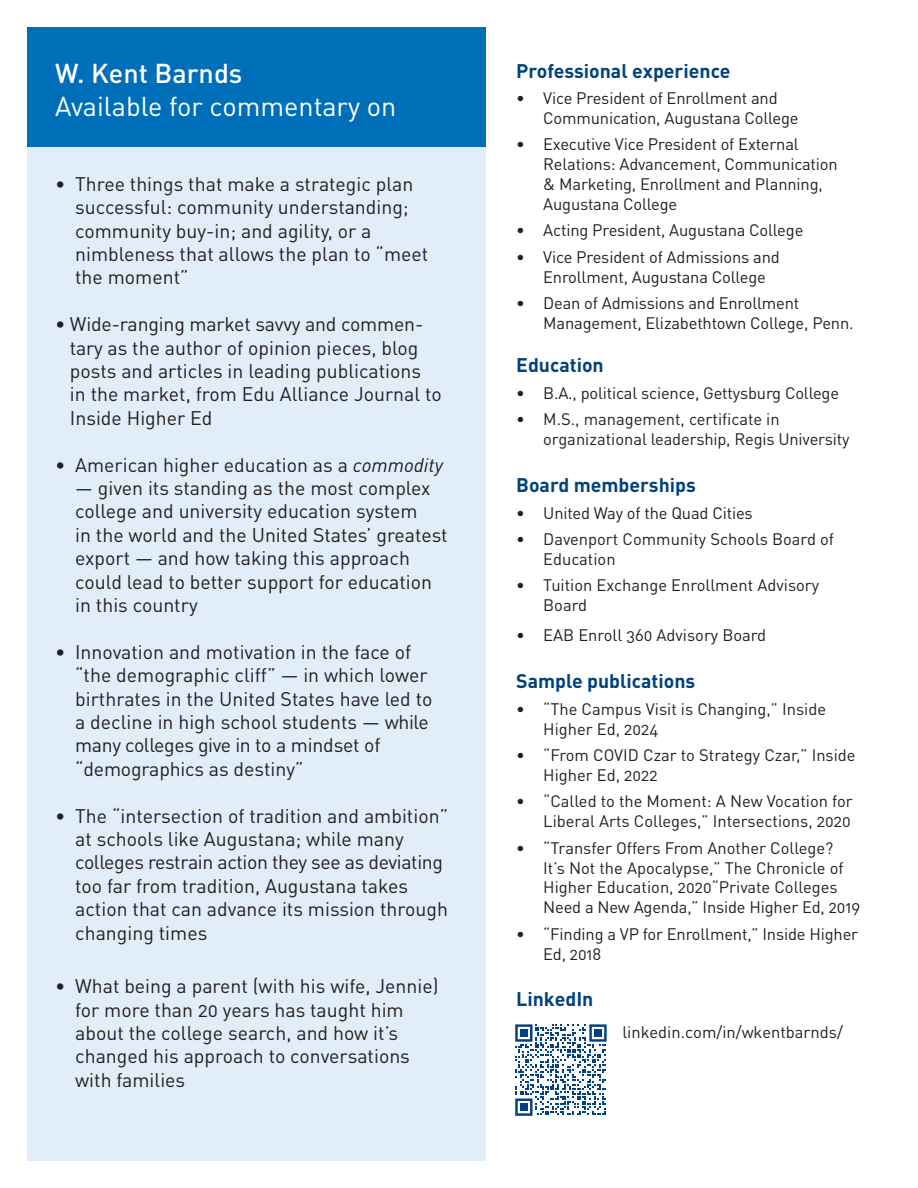
<style>
.page{position:relative;width:918px;height:1188px;background:#fff}
.page>*{position:absolute;margin:0;border:0;box-sizing:border-box;transform-origin:0 0}
.t1{font:27px/32.4px "DINOT";color:#fff}
.t2{font:19.5px/23.4px "DINOT";color:#231f20}
.t3{font:700 19.5px "DINOT";color:#01427c}
.t4{font:16.5px/19.8px "DINOT";letter-spacing:-.01em;color:#231f20}
.s1{font-weight:500}
.s2{font-style:italic}
</style>
<div class="page">
<div style="left:27px;top:27px;width:459px;height:1134px;background:#e1edf8"></div>
<div style="left:27px;top:27px;width:459px;height:120px;background:#006fb9"></div>
<svg style="left:515px;top:1024px;width:92px;height:92px"></svg>
<div style="left:520px;top:1029px;width:8px;height:8px;background:#054080"></div>
<div style="left:594px;top:1029px;width:8px;height:8px;background:#054080"></div>
<div style="left:520px;top:1103px;width:8px;height:8px;background:#054080"></div>
<p class="t1" style="left:55px;top:56px;width:343px"><span class="s1">W. Kent Barnds<br></span>Available for commentary on</p>
<p class="t2" style="left:75px;top:171px;width:355px;text-indent:-20px">• Three things that make a strategic plan successful: community understanding; community buy-in; and agility, or a nimbleness that allows the plan to “meet the moment”</p>
<p class="t2" style="left:70px;top:312px;width:373px;text-indent:-15px">• Wide-ranging market savvy and commen&shy;tary as the author of opinion pieces, blog posts and articles in leading publications in the market, from Edu Alliance Journal to Inside Higher Ed</p>
<p class="t2" style="left:55px;top:452px;width:390px">• American higher education as a <span class="s2">commodity</span></p>
<p class="t2" style="left:75px;top:475px;width:374px">— given its standing as the most complex college and university education system<br>in the world and the United States’ greatest export — and how taking this approach could lead to better support for education in this country</p>
<p class="t2" style="left:75px;top:639px;width:359px;text-indent:-20px">• Innovation and motivation in the face of “the demographic cliff” — in which lower birthrates in the United States have led to a decline in high school students — while many colleges give in to a mindset of “demographics as destiny”</p>
<p class="t2" style="left:75px;top:803px;width:374px;text-indent:-20px">• The “intersection of tradition and ambition” at schools like Augustana; while many colleges restrain action they see as deviating too far from tradition, Augustana takes action that can advance its mission through changing times</p>
<p class="t2" style="left:75px;top:974px;width:365px;text-indent:-20px">• What being a parent (with his wife, Jennie) for more than 20 years has taught him about the college search, and how it’s changed his approach to conversations with families</p>
<p class="t3" style="left:516px;top:57px;width:216px">Professional experience</p>
<p class="t4" style="left:543px;top:88px;width:257px;text-indent:-27px">• Vice President of Enrollment and<br>Communication, Augustana College</p>
<p class="t4" style="left:543px;top:134px;width:296px;text-indent:-27px">• Executive Vice President of External Relations: Advancement, Communication &amp; Marketing, Enrollment and Planning, Augustana College</p>
<p class="t4" style="left:516px;top:220px;width:289px">• Acting President, Augustana College</p>
<p class="t4" style="left:543px;top:246px;width:238px;text-indent:-27px">• Vice President of Admissions and<br>Enrollment, Augustana College</p>
<p class="t4" style="left:543px;top:293px;width:312px;text-indent:-27px">• Dean of Admissions and Enrollment<br>Management, Elizabethtown College, Penn.</p>
<p class="t3" style="left:516px;top:352px;width:89px">Education</p>
<p class="t4" style="left:516px;top:382px;width:324px">• B.A., political science, Gettysburg College</p>
<p class="t4" style="left:543px;top:409px;width:308px;text-indent:-27px">• M.S., management, certificate in organizational leadership, Regis University</p>
<p class="t3" style="left:516px;top:472px;width:181px">Board memberships</p>
<p class="t4" style="left:516px;top:502px;width:238px">• United Way of the Quad Cities</p>
<p class="t4" style="left:543px;top:529px;width:292px;text-indent:-27px">• Davenport Community Schools Board of<br>Education</p>
<p class="t4" style="left:543px;top:575px;width:278px;text-indent:-27px">• Tuition Exchange Enrollment Advisory<br>Board</p>
<p class="t4" style="left:516px;top:625px;width:252px">• EAB Enroll 360 Advisory Board</p>
<p class="t3" style="left:516px;top:668px;width:181px">Sample publications</p>
<p class="t4" style="left:543px;top:698px;width:284px;text-indent:-27px">• “The Campus Visit is Changing,” Inside<br>Higher Ed, 2024</p>
<p class="t4" style="left:543px;top:745px;width:314px;text-indent:-27px">• “From COVID Czar to Strategy Czar,” Inside<br>Higher Ed, 2022</p>
<p class="t4" style="left:516px;top:791px;width:338px;text-align:right">• “Called to the Moment: A New Vocation for<br>Liberal Arts Colleges,” Intersections, 2020</p>
<p class="t4" style="left:543px;top:837px;width:318px;text-indent:-27px">• “Transfer Offers From Another College?<br>It’s Not the Apocalypse,” The Chronicle of Higher Education, 2020“Private Colleges Need a New Agenda,” Inside Higher Ed, 2019</p>
<p class="t4" style="left:543px;top:923px;width:316px;text-indent:-27px">• “Finding a VP for Enrollment,” Inside Higher<br>Ed, 2018</p>
<p class="t3" style="left:516px;top:986px;width:79px">LinkedIn</p>
<p class="t4" style="left:622px;top:1022px;width:222px">linkedin.com/in/wkentbarnds/</p>
</div>
